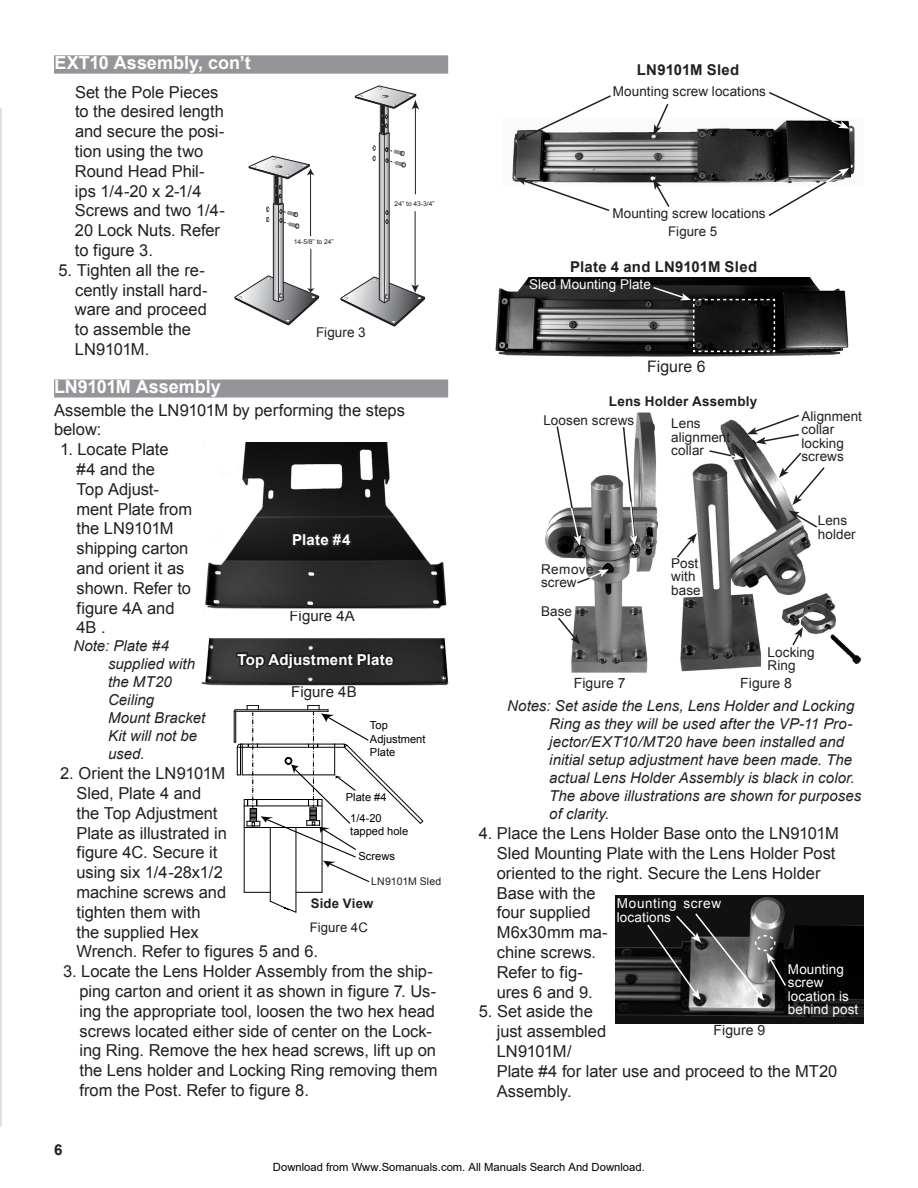
<style>
.page{position:relative;width:918px;height:1188px;background:#fff}
.page>*{position:absolute;margin:0;border:0;box-sizing:border-box;transform-origin:0 0}
.t1{font:700 18px "Arial";color:#fff}
.t2{font:16.5px/19.8px "Arial";letter-spacing:-.005em;color:#231f20}
.t3{font:15.9px "Arial";letter-spacing:.005em;color:#231f20}
.t4{font:italic 15px/18px "Arial";color:#231f20}
.t5{font:700 15px "Arial";letter-spacing:.01em;color:#fff}
.t6{font:15px "Arial";letter-spacing:.005em;color:#231f20}
.t7{font:700 15px "Arial";color:#231f20}
.t8{font:700 14.85px "Arial";letter-spacing:.02em;color:#231f20}
.t9{font:14.1px "Arial";letter-spacing:.005em;color:#231f20}
.t10{font:13.5px/13.5px "Arial";letter-spacing:.005em;color:#231f20}
.t11{font:13.5px/13.5px "Arial";letter-spacing:.01em;color:#fff}
.t12{font:13.5px/13.5px "Arial";letter-spacing:.04em;color:#fff}
.t13{font:700 13.5px "Arial";letter-spacing:.015em;color:#231f20}
.t14{font:13.5px/13.5px "Arial";letter-spacing:.025em;color:#231f20}
.t15{font:13.35px "Arial";letter-spacing:.005em;color:#231f20}
.t16{font:13.2px "Arial";letter-spacing:.005em;color:#231f20}
.t17{font:700 13.2px "Arial";letter-spacing:.015em;color:#231f20}
.t18{font:11.25px "Arial";color:#000}
.t19{font:11.1px/13.4px "Arial";color:#000}
.t20{font:10.5px "Arial";letter-spacing:.015em;color:#231f20}
.t21{font:6.6px "Arial";color:#231f20}
</style>
<div class="page">
<div style="left:54px;top:380px;width:394px;height:18px;background:#939598"></div>
<hr style="left:0;top:108px;width:2px;height:1018px;background:#dcdddf">
<div style="left:54px;top:55px;width:394px;height:19px;background:#939598"></div>
<svg style="left:235px;top:156px;width:84px;height:169px"></svg>
<svg style="left:341px;top:86px;width:84px;height:240px"></svg>
<img style="left:512px;top:124px;width:343px;height:59px">
<svg style="left:516px;top:178px;width:95px;height:33px"></svg>
<svg style="left:653px;top:179px;width:18px;height:28px"></svg>
<svg style="left:767px;top:168px;width:82px;height:48px"></svg>
<svg style="left:767px;top:92px;width:82px;height:37px"></svg>
<svg style="left:517px;top:95px;width:96px;height:46px"></svg>
<svg style="left:653px;top:104px;width:17px;height:31px"></svg>
<img style="left:495px;top:278px;width:354px;height:79px">
<svg style="left:652px;top:286px;width:124px;height:67px;background:#2b2b2b"></svg>
<img style="left:615px;top:896px;width:249px;height:128px">
<svg style="left:646px;top:912px;width:141px;height:89px;background:#575757"></svg>
<img style="left:205px;top:442px;width:242px;height:167px">
<svg style="left:290px;top:527px;width:63px;height:23px"></svg>
<img style="left:202px;top:638px;width:246px;height:47px">
<svg style="left:235px;top:647px;width:162px;height:25px;background:#2a2829"></svg>
<svg style="left:234px;top:705px;width:190px;height:208px"></svg>
<div style="left:371px;top:873px;width:74px;height:21px;background:#fff"></div>
<img style="left:680px;top:463px;width:182px;height:209px">
<svg style="left:677px;top:533px;width:20px;height:26px"></svg>
<svg style="left:791px;top:627px;width:12px;height:20px"></svg>
<img style="left:545px;top:412px;width:113px;height:261px">
<svg style="left:555px;top:425px;width:26px;height:121px"></svg>
<svg style="left:575px;top:569px;width:34px;height:16px"></svg>
<svg style="left:622px;top:426px;width:16px;height:120px"></svg>
<svg style="left:556px;top:616px;width:24px;height:29px"></svg>
<svg style="left:708px;top:414px;width:118px;height:115px"></svg>
<p class="t1" style="left:54px;top:51px;width:198px">EXT10 Assembly, con’t</p>
<p class="t2" style="left:75px;top:82px;width:152px">Set the Pole Pieces to the desired length and secure the posi&shy;tion using the two<br>Round Head Phil&shy;ips 1/4-20 x 2-1/4<br>Screws and two 1/4-<br>20 Lock Nuts. Refer to figure 3.</p>
<p class="t2" style="left:75px;top:260px;width:134px;text-indent:-17px">5. Tighten all the re&shy;cently install hard&shy;ware and proceed to assemble the<br>LN9101M.</p>
<p class="t1" style="left:54px;top:375px;width:169px">LN9101M Assembly</p>
<p class="t21" style="left:294px;top:238px;width:42px">14-5/8” to 24”</p>
<p class="t21" style="left:395px;top:199px;width:42px">24” to 43-3/4”</p>
<p class="t10" style="left:316px;top:325px;width:51px">Figure 3</p>
<p class="t2" style="left:54px;top:400px;width:352px">Assemble the LN9101M by performing the steps below:</p>
<p class="t2" style="left:77px;top:440px;width:117px;text-indent:-16px">1. Locate Plate<br>#4 and the<br>Top Adjust&shy;ment Plate from the LN9101M shipping carton and orient it as shown. Refer to figure 4A and<br>4B .</p>
<p class="t4" style="left:108px;top:637px;width:99px;text-indent:-34px">Note: Plate #4 supplied with the MT20<br>Ceiling<br>Mount Bracket<br>Kit will not be used.</p>
<p class="t2" style="left:76px;top:764px;width:243px;text-indent:-16px">2. Orient the LN9101M<br>Sled, Plate 4 and<br>the Top Adjustment<br>Plate as illustrated in<br>figure 4C. Secure it<br>using six 1/4-28x1/2<br>machine screws and<br>tighten them with<br>the supplied Hex<br>Wrench. Refer to figures 5 and 6.</p>
<p class="t2" style="left:79px;top:962px;width:360px;text-indent:-16px">3. Locate the Lens Holder Assembly from the ship&shy;ping carton and orient it as shown in figure 7. Us&shy;ing the appropriate tool, loosen the two hex head screws located either side of center on the Lock&shy;ing Ring. Remove the hex head screws, lift up on the Lens holder and Locking Ring removing them from the Post. Refer to figure 8.</p>
<p class="t5" style="left:292px;top:530px;width:60px">Plate #4</p>
<p class="t6" style="left:289px;top:606px;width:67px">Figure 4A</p>
<p class="t5" style="left:238px;top:649px;width:157px">Top Adjustment Plate</p>
<p class="t6" style="left:291px;top:682px;width:67px">Figure 4B</p>
<p class="t19" style="left:370px;top:719px;width:57px">Top<br>Adjustment<br>Plate</p>
<p class="t19" style="left:346px;top:790px;width:42px">Plate #4</p>
<p class="t19" style="left:350px;top:811px;width:59px">1/4-20 tapped hole</p>
<p class="t19" style="left:359px;top:850px;width:38px">Screws</p>
<p class="t20" style="left:371px;top:875px;width:72px">LN9101M Sled</p>
<p class="t19" style="left:372px;top:876px;width:47px">LK1 Sled</p>
<p class="t17" style="left:311px;top:894px;width:64px">Side View</p>
<p class="t16" style="left:310px;top:919px;width:60px">Figure 4C</p>
<p class="t7" style="left:54px;top:1140px;width:10px">6</p>
<p class="t8" style="left:637px;top:60px;width:104px">LN9101M Sled</p>
<p class="t10" style="left:613px;top:85px;width:155px">Mounting screw locations</p>
<p class="t10" style="left:612px;top:207px;width:155px">Mounting screw locations</p>
<p class="t15" style="left:668px;top:223px;width:51px">Figure 5</p>
<p class="t8" style="left:570px;top:257px;width:189px">Plate 4 and LN9101M Sled</p>
<p class="t11" style="left:529px;top:277px;width:123px">Sled Mounting Plate</p>
<p class="t3" style="left:647px;top:356px;width:60px">Figure 6</p>
<p class="t13" style="left:609px;top:392px;width:150px">Lens Holder Assembly</p>
<p class="t10" style="left:543px;top:414px;width:92px">Loosen screws</p>
<p class="t10" style="left:671px;top:417px;width:60px">Lens alignment collar</p>
<p class="t10" style="left:801px;top:409px;width:62px">Alignment collar locking screws</p>
<p class="t10" style="left:818px;top:514px;width:39px">Lens holder</p>
<p class="t14" style="left:541px;top:562px;width:54px">Remove screw</p>
<p class="t10" style="left:671px;top:556px;width:31px">Post with base</p>
<p class="t10" style="left:541px;top:604px;width:33px">Base</p>
<p class="t10" style="left:768px;top:645px;width:49px">Locking<br>Ring</p>
<p class="t9" style="left:574px;top:674px;width:53px">Figure 7</p>
<p class="t9" style="left:740px;top:674px;width:53px">Figure 8</p>
<p class="t4" style="left:549px;top:697px;width:313px;text-indent:-42px">Notes: Set aside the Lens, Lens Holder and Locking Ring as they will be used after the VP-11 Pro&shy;jector/EXT10/MT20 have been installed and initial setup adjustment have been made. The actual Lens Holder Assembly is black in color.<br>The above illustrations are shown for purposes of clarity.</p>
<p class="t2" style="left:497px;top:824px;width:344px;text-indent:-18px">4. Place the Lens Holder Base onto the LN9101M<br>Sled Mounting Plate with the Lens Holder Post oriented to the right. Secure the Lens Holder<br>Base with the<br>four supplied<br>M6x30mm ma-<br>chine screws.<br>Refer to fig-<br>ures 6 and 9.</p>
<p class="t2" style="left:497px;top:1002px;width:342px;text-indent:-18px">5. Set aside the<br>just assembled<br>LN9101M/<br>Plate #4 for later use and proceed to the MT20<br>Assembly.</p>
<p class="t12" style="left:617px;top:897px;width:106px">Mounting screw locations</p>
<p class="t11" style="left:788px;top:963px;width:72px">Mounting screw location is behind post</p>
<p class="t9" style="left:714px;top:1021px;width:53px">Figure 9</p>
<p class="t18" style="left:273px;top:1160px;width:373px">Download from Www.Somanuals.com. All Manuals Search And Download.</p>
</div>
